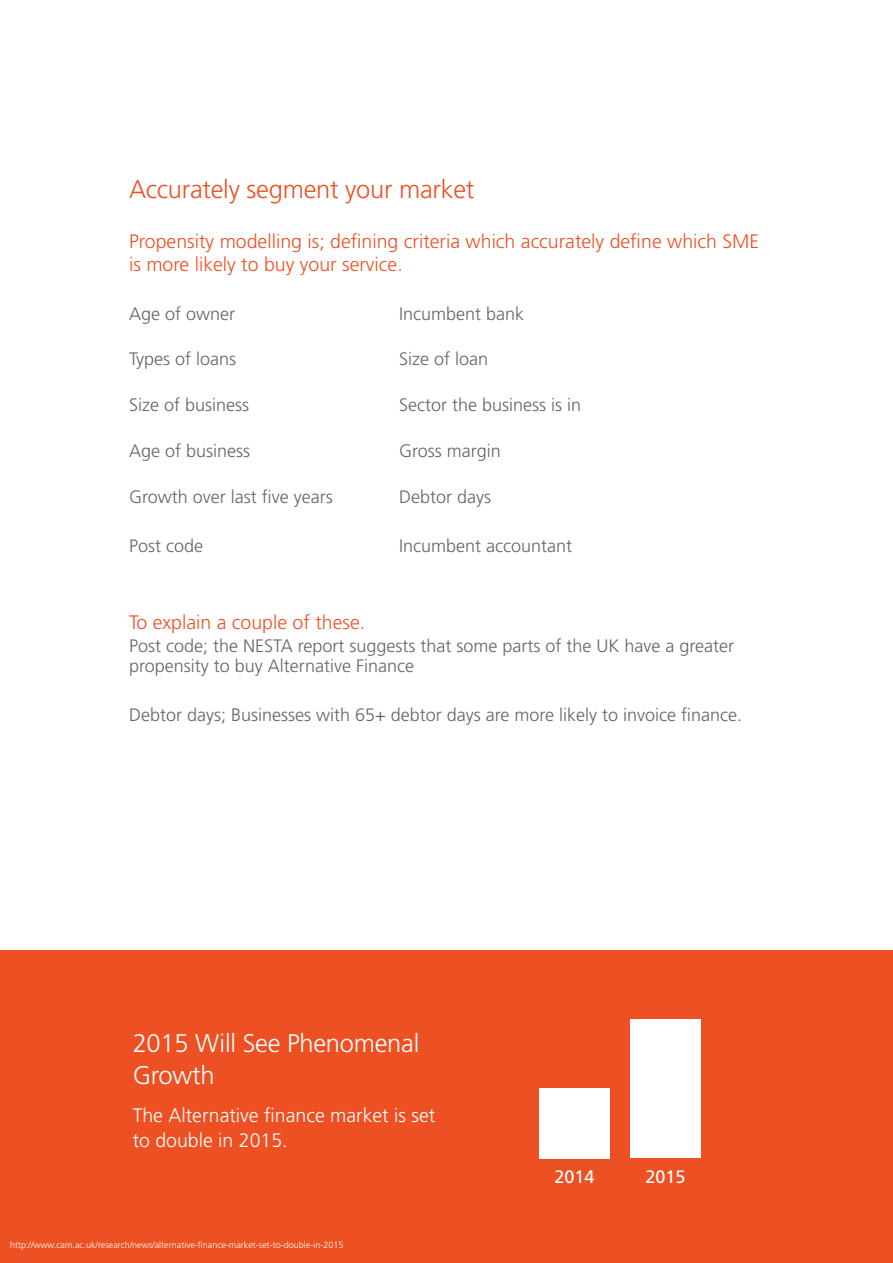
<style>
.page{position:relative;width:893px;height:1263px;background:#fff}
.page>*{position:absolute;margin:0;border:0;box-sizing:border-box;transform-origin:0 0}
.t1{font:300 25.5px "Frutiger LT Std";letter-spacing:-.01em;color:#ed5123}
.t2{font:300 25.5px/31.5px "Frutiger LT Std";letter-spacing:-.01em;color:#fff}
.t3{font:300 19.5px/22.5px "Frutiger LT Std";color:#ed5123}
.t4{font:300 19.5px/25.5px "Frutiger LT Std";color:#fff}
.t5{font:300 18px/19.5px "Frutiger LT Std";color:#656568}
.t6{font:18px "Frutiger LT Std";color:#fff}
.t7{font:300 9px "Frutiger LT Std";color:#fff}
</style>
<div class="page">
<div style="left:0;top:950px;width:893px;height:313px;background:#ed5123"></div>
<div style="left:539px;top:1088px;width:71px;height:70px;background:#fff"></div>
<div style="left:630px;top:1019px;width:71px;height:139px;background:#fff"></div>
<p class="t1" style="left:129px;top:175px;width:347px">Accurately segment your market</p>
<p class="t3" style="left:129px;top:231px;width:632px">Propensity modelling is; defining criteria which accurately define which SME is more likely to buy your service.</p>
<p class="t5" style="left:129px;top:304px;width:108px">Age of owner</p>
<p class="t5" style="left:399px;top:304px;width:127px">Incumbent bank</p>
<p class="t5" style="left:129px;top:350px;width:109px">Types of loans</p>
<p class="t5" style="left:399px;top:350px;width:91px">Size of loan</p>
<p class="t5" style="left:129px;top:395px;width:122px">Size of business</p>
<p class="t5" style="left:399px;top:395px;width:184px">Sector the business is in</p>
<p class="t5" style="left:129px;top:441px;width:123px">Age of business</p>
<p class="t5" style="left:399px;top:441px;width:103px">Gross margin</p>
<p class="t5" style="left:129px;top:487px;width:205px">Growth over last five years</p>
<p class="t5" style="left:399px;top:487px;width:94px">Debtor days</p>
<p class="t5" style="left:129px;top:536px;width:76px">Post code</p>
<p class="t5" style="left:399px;top:536px;width:175px">Incumbent accountant</p>
<p class="t3" style="left:129px;top:612px;width:238px">To explain a couple of these.</p>
<p class="t5" style="left:129px;top:636px;width:607px">Post code; the NESTA report suggests that some parts of the UK have a greater propensity to buy Alternative Finance</p>
<p class="t5" style="left:129px;top:705px;width:615px">Debtor days; Businesses with 65+ debtor days are more likely to invoice finance.</p>
<p class="t2" style="left:133px;top:1028px;width:288px">2015 Will See Phenomenal<br>Growth</p>
<p class="t4" style="left:133px;top:1103px;width:304px">The Alternative finance market is set to double in 2015.</p>
<p class="t7" style="left:10px;top:1240px;width:335px">http://www.cam.ac.uk/research/news/alternative-finance-market-set-to-double-in-2015</p>
<p class="t6" style="left:554px;top:1166px;width:42px">2014</p>
<p class="t6" style="left:646px;top:1166px;width:42px">2015</p>
</div>
